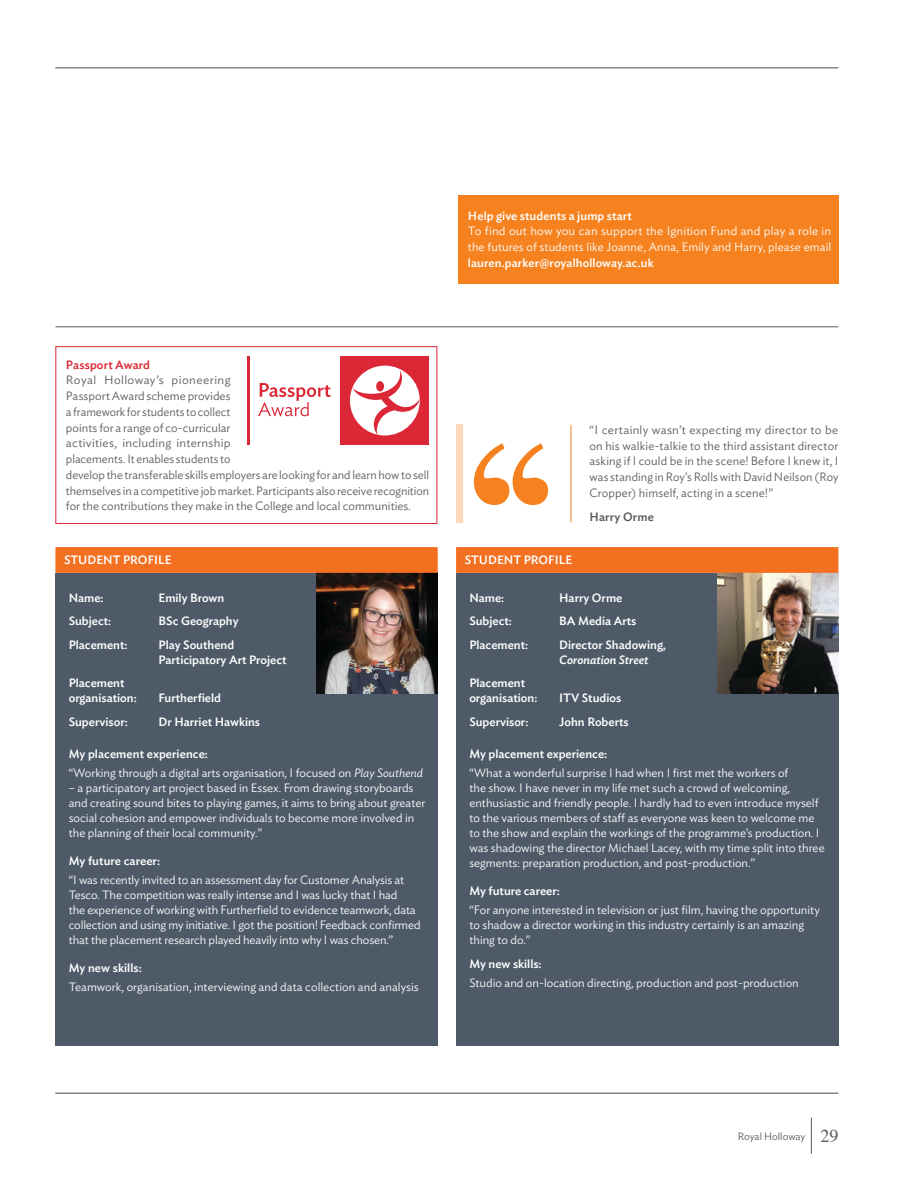
<style>
.page{position:relative;width:915px;height:1191px;background:#fff}
.page>*{position:absolute;margin:0;border:0;box-sizing:border-box;transform-origin:0 0}
.t1{font:300 12px/15px "Ideal Sans";color:#fff}
.t2{font:300 12px/15.8px "Ideal Sans";color:#58595b}
.t3{font:500 12px/15px "Ideal Sans";color:#fff}
.t4{font:italic 500 12px "Ideal Sans";color:#fff}
.t5{font:500 12px "Ideal Sans";letter-spacing:.01em;color:#dd2837}
.t6{font:500 12px "Ideal Sans";letter-spacing:.015em;color:#58595b}
.t7{font:300 10.5px "Ideal Sans";letter-spacing:-.01em;color:#58595b}
.s1{font-weight:500}
.s2{font-style:italic}
.s3{font-family:"Times";font-weight:400;font-size:18px}
</style>
<div class="page">
<hr style="left:810px;top:1117px;width:1px;height:36px;background:#58595b">
<hr style="left:55px;top:68px;width:783px;height:1px;background:#3d4a58">
<hr style="left:55px;top:1093px;width:783px;height:1px;background:#3d4a58">
<div style="left:456px;top:573px;width:382px;height:472px;background:#4e5a68"></div>
<img style="left:717px;top:573px;width:120px;height:120px">
<div style="left:456px;top:547px;width:382px;height:26px;background:#f37021"></div>
<div style="left:457px;top:196px;width:381px;height:88px;background:#f5821f"></div>
<div style="left:55px;top:346px;width:382px;height:178px;border:1px solid #dd2837"></div>
<hr style="left:55px;top:326px;width:782px;height:1px;background:#58595b">
<div style="left:55px;top:573px;width:382px;height:472px;background:#4e5a68"></div>
<img style="left:316px;top:573px;width:121px;height:120px">
<div style="left:55px;top:547px;width:382px;height:26px;background:#f37021"></div>
<svg style="left:258px;top:383px;width:72px;height:33px"></svg>
<div style="left:340px;top:356px;width:89px;height:88px;background:#dc2737"></div>
<div style="left:350px;top:366px;width:69px;height:69px;background:#fff;border-radius:50%"></div>
<svg style="left:352px;top:370px;width:67px;height:65px"></svg>
<hr style="left:247px;top:356px;width:3px;height:89px;background:#dc2737">
<div style="left:456px;top:424px;width:6px;height:98px;background:#fcd9bc"></div>
<svg style="left:473px;top:443px;width:75px;height:62px"></svg>
<hr style="left:570px;top:425px;width:1px;height:97px;background:#f5821f">
<p class="t5" style="left:66px;top:355px;width:86px">Passport Award</p>
<p class="t2" style="left:66px;top:371px;width:365px">Royal Holloway’s pioneering<br>Passport Award scheme provides<br>a framework for students to collect<br>points for a range of co-curricular<br>activities, including internship<br>placements. It enables students to<br>develop the transferable skills employers are looking for and learn how to sell themselves in a competitive job market. Participants also receive recognition for the contributions they make in the College and local communities.</p>
<p class="t3" style="left:64px;top:551px;width:67px">STUDENT profile</p>
<p class="t3" style="left:69px;top:589px;width:36px">Name:</p>
<p class="t3" style="left:158px;top:589px;width:67px">Emily Brown</p>
<p class="t3" style="left:69px;top:613px;width:44px">Subject:</p>
<p class="t3" style="left:158px;top:613px;width:81px">BSc Geography</p>
<p class="t3" style="left:69px;top:636px;width:60px">Placement:</p>
<p class="t3" style="left:158px;top:636px;width:129px">Play Southend<br>Participatory Art Project</p>
<p class="t3" style="left:69px;top:675px;width:69px">Placement organisation:</p>
<p class="t3" style="left:158px;top:690px;width:64px">Furtherfield</p>
<p class="t3" style="left:69px;top:713px;width:60px">Supervisor:</p>
<p class="t3" style="left:158px;top:713px;width:103px">Dr Harriet Hawkins</p>
<p class="t1" style="left:69px;top:743px;width:356px;line-height:19.2px"><span class="s1">My placement experience:<br></span>“Working through a digital arts organisation, I focused on <span class="s2">Play Southend</span></p>
<p class="t1" style="left:69px;top:779px;width:358px">– a participatory art project based in Essex. From drawing storyboards and creating sound bites to playing games, it aims to bring about greater social cohesion and empower individuals to become more involved in the planning of their local community.”</p>
<p class="t3" style="left:69px;top:852px;width:93px">My future career:</p>
<p class="t1" style="left:69px;top:871px;width:353px">“I was recently invited to an assessment day for Customer Analysis at Tesco. The competition was really intense and I was lucky that I had<br>the experience of working with Furtherfield to evidence teamwork, data collection and using my initiative. I got the position! Feedback confirmed that the placement research played heavily into why I was chosen.”</p>
<p class="t3" style="left:69px;top:959px;width:74px">My new skills:</p>
<p class="t1" style="left:69px;top:978px;width:351px">Teamwork, organisation, interviewing and data collection and analysis</p>
<p class="t3" style="left:468px;top:207px;width:165px">Help give students a jump start</p>
<p class="t1" style="left:468px;top:222px;width:365px;line-height:15.8px">To find out how you can support the Ignition Fund and play a role in the futures of students like Joanne, Anna, Emily and Harry, please email</p>
<p class="t3" style="left:468px;top:254px;width:187px">lauren.parker@royalholloway.ac.uk</p>
<p class="t3" style="left:464px;top:551px;width:67px">STUDENT profile</p>
<p class="t2" style="left:589px;top:421px;width:250px;text-align:justify">“I certainly wasn’t expecting my director to be on his walkie-talkie to the third assistant director asking if I could be in the scene! Before I knew it, I was standing in Roy’s Rolls with David Neilson (Roy Cropper) himself, acting in a scene!”</p>
<p class="t6" style="left:589px;top:507px;width:66px">Harry Orme</p>
<p class="t3" style="left:469px;top:589px;width:36px">Name:</p>
<p class="t3" style="left:559px;top:589px;width:65px">Harry Orme</p>
<p class="t3" style="left:469px;top:613px;width:44px">Subject:</p>
<p class="t3" style="left:559px;top:613px;width:79px">BA Media Arts</p>
<p class="t3" style="left:469px;top:636px;width:60px">Placement:</p>
<p class="t3" style="left:559px;top:636px;width:108px">Director Shadowing,</p>
<p class="t4" style="left:559px;top:650px;width:91px">Coronation Street</p>
<p class="t3" style="left:469px;top:675px;width:69px">Placement organisation:</p>
<p class="t3" style="left:559px;top:690px;width:63px">ITV Studios</p>
<p class="t3" style="left:469px;top:713px;width:60px">Supervisor:</p>
<p class="t3" style="left:559px;top:713px;width:71px">John Roberts</p>
<p class="t3" style="left:469px;top:745px;width:139px">My placement experience:</p>
<p class="t1" style="left:469px;top:764px;width:357px">“What a wonderful surprise I had when I first met the workers of<br>the show. I have never in my life met such a crowd of welcoming, enthusiastic and friendly people. I hardly had to even introduce myself to the various members of staff as everyone was keen to welcome me to the show and explain the workings of the programme’s production. I was shadowing the director Michael Lacey, with my time split into three segments: preparation production, and post-production.”</p>
<p class="t3" style="left:469px;top:882px;width:92px">My future career:</p>
<p class="t1" style="left:469px;top:901px;width:352px">“For anyone interested in television or just film, having the opportunity to shadow a director working in this industry certainly is an amazing thing to do.”</p>
<p class="t3" style="left:469px;top:955px;width:74px">My new skills:</p>
<p class="t1" style="left:469px;top:974px;width:331px">Studio and on-location directing, production and post-production</p>
<p class="t7" style="left:737px;top:1128px;width:102px">Royal Holloway <span class="s3">29</span></p>
</div>
